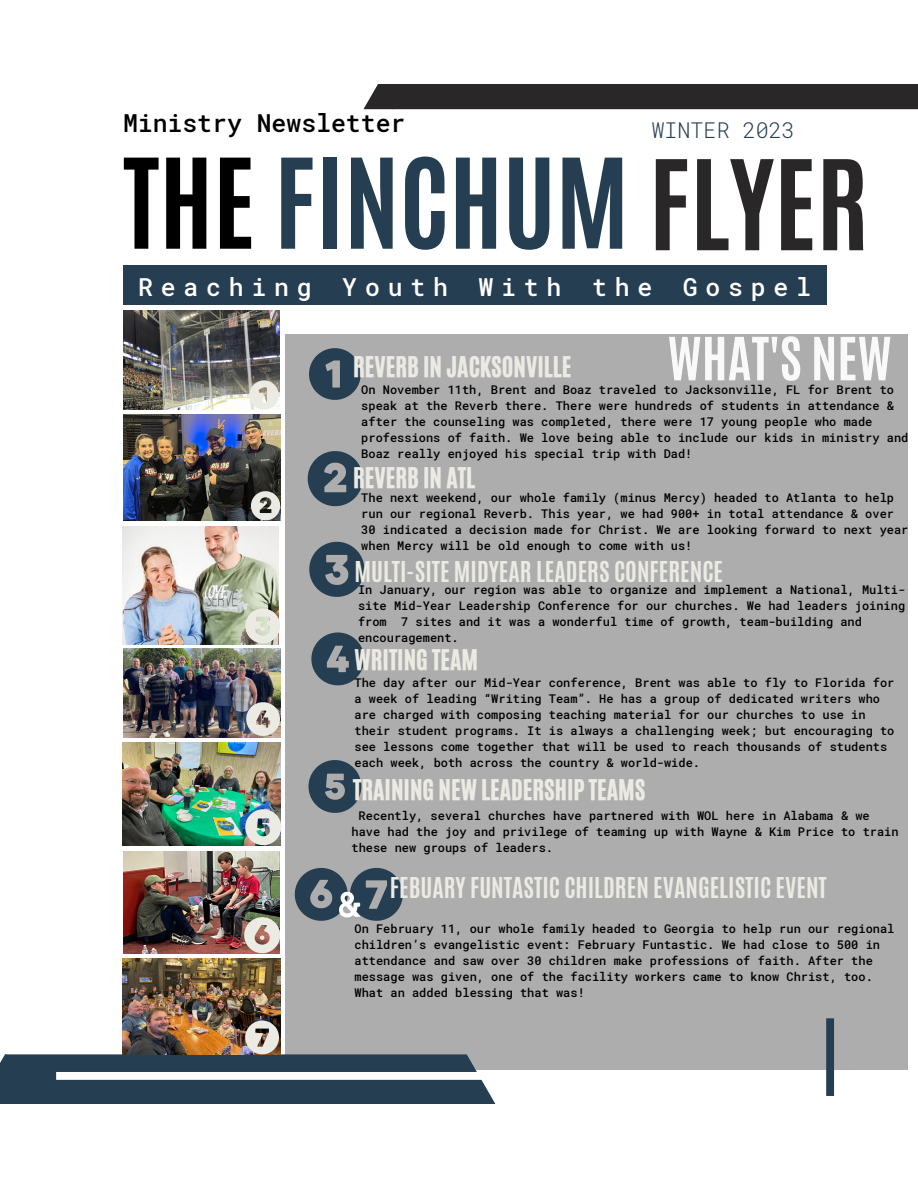
<style>
.page{position:relative;width:918px;height:1188px;background:#fff}
.page>*{position:absolute;margin:0;border:0;box-sizing:border-box;transform-origin:0 0}
.t1{font:700 106.05px "Antonio";color:#263e51}
.t2{font:700 50.55px "Antonio";color:#f9f9f9}
.t3{font:500 24.75px "Roboto Mono";letter-spacing:.315em;color:#fff}
.t4{font:500 24.75px "Roboto Mono";color:#000}
.t5{font:700 24px "Antonio";color:#ebeae3}
.t6{font:24px "CA Generated";color:#ebeae3}
.t7{font:300 21.75px "Roboto Mono";color:#263e51}
.t8{font:500 12px/16px "Roboto Mono";color:#000}
.s1{color:#000}
.s2{color:#292727}
</style>
<div class="page">
<div style="left:123px;top:266px;width:703px;height:39px;background:#263e51"></div>
<div style="left:285px;top:334px;width:623px;height:736px;background:#adadae"></div>
<img style="left:123px;top:310px;width:156px;height:99px">
<div style="left:826px;top:1018px;width:8px;height:78px;background:#263e51"></div>
<div style="left:0;top:1054px;width:35px;height:50px;background:#263e51"></div>
<div style="left:363px;top:84px;width:555px;height:25px;background:#292727"></div>
<img style="left:123px;top:851px;width:156px;height:102px">
<img style="left:123px;top:415px;width:158px;height:105px">
<img style="left:123px;top:743px;width:157px;height:102px">
<img style="left:123px;top:959px;width:157px;height:62px">
<img style="left:123px;top:526px;width:156px;height:118px">
<img style="left:123px;top:649px;width:158px;height:89px">
<svg style="left:249px;top:380px;width:30px;height:30px"></svg>
<svg style="left:251px;top:491px;width:29px;height:29px"></svg>
<svg style="left:245px;top:608px;width:35px;height:35px"></svg>
<svg style="left:246px;top:702px;width:34px;height:34px"></svg>
<svg style="left:245px;top:809px;width:36px;height:36px"></svg>
<svg style="left:244px;top:917px;width:36px;height:36px"></svg>
<svg style="left:5px;top:1021px;width:490px;height:83px"></svg>
<svg style="left:309px;top:348px;width:52px;height:52px"></svg>
<svg style="left:309px;top:760px;width:52px;height:53px"></svg>
<svg style="left:308px;top:451px;width:55px;height:55px"></svg>
<svg style="left:309px;top:542px;width:55px;height:55px"></svg>
<svg style="left:311px;top:632px;width:53px;height:53px"></svg>
<svg style="left:295px;top:868px;width:108px;height:53px"></svg>
<h3 class="t4" style="left:123px;top:107px;width:284px">Ministry Newsletter</h3>
<h3 class="t7" style="left:651px;top:115px;width:145px">WINTER 2023</h3>
<h1 class="t1" style="left:123px;top:128px;width:747px"><span class="s1">THE</span> FINCHUM <span class="s2">FLYER</span></h1>
<h3 class="t3" style="left:138px;top:270px;width:675px">Reaching Youth With the Gospel</h3>
<h3 class="t6" style="left:353px;top:350px;width:220px">REVERB IN JACKSONVILLE</h3>
<h2 class="t2" style="left:668px;top:323px;width:226px">WHAT'S NEW</h2>
<p class="t8" style="left:361px;top:381px;width:549px">On November 11th, Brent and Boaz traveled to Jacksonville, FL for Brent to speak at the Reverb there. There were hundreds of students in attendance &amp; after the counseling was completed, there were 17 young people who made professions of faith. We love being able to include our kids in ministry and Boaz really enjoyed his special trip with Dad!</p>
<p class="t8" style="left:361px;top:489px;width:549px">The next weekend, our whole family (minus Mercy) headed to Atlanta to help run our regional Reverb. This year, we had 900+ in total attendance &amp; over 30 indicated a decision made for Christ. We are looking forward to next year when Mercy will be old enough to come with us!</p>
<p class="t8" style="left:358px;top:581px;width:549px">In January, our region was able to organize and implement a National, Multi&shy;site Mid-Year Leadership Conference for our churches. We had leaders joining from 7 sites and it was a wonderful time of growth, team-building and encouragement.</p>
<p class="t8" style="left:354px;top:674px;width:542px">The day after our Mid-Year conference, Brent was able to fly to Florida for a week of leading “Writing Team”. He has a group of dedicated writers who are charged with composing teaching material for our churches to use in their student programs. It is always a challenging week; but encouraging to see lessons come together that will be used to reach thousands of students each week, both across the country &amp; world-wide.</p>
<h3 class="t6" style="left:353px;top:461px;width:123px">REVERB IN ATL</h3>
<h3 class="t5" style="left:354px;top:554px;width:370px">MULTI-SITE MIDYEAR LEADERS CONFERENCE</h3>
<h3 class="t6" style="left:354px;top:643px;width:125px">WRITING TEAM</h3>
<h3 class="t6" style="left:353px;top:772px;width:294px">TRAINING NEW LEADERSHIP TEAMS</h3>
<p class="t8" style="left:351px;top:807px;width:549px;text-indent:7px">Recently, several churches have partnered with WOL here in Alabama &amp; we have had the joy and privilege of teaming up with Wayne &amp; Kim Price to train these new groups of leaders.</p>
<h3 class="t5" style="left:390px;top:870px;width:438px">FEBUARY FUNTASTIC CHILDREN EVANGELISTIC EVENT</h3>
<p class="t8" style="left:354px;top:920px;width:542px">On February 11, our whole family headed to Georgia to help run our regional children’s evangelistic event: February Funtastic. We had close to 500 in attendance and saw over 30 children make professions of faith. After the message was given, one of the facility workers came to know Christ, too.<br>What an added blessing that was!</p>
</div>
